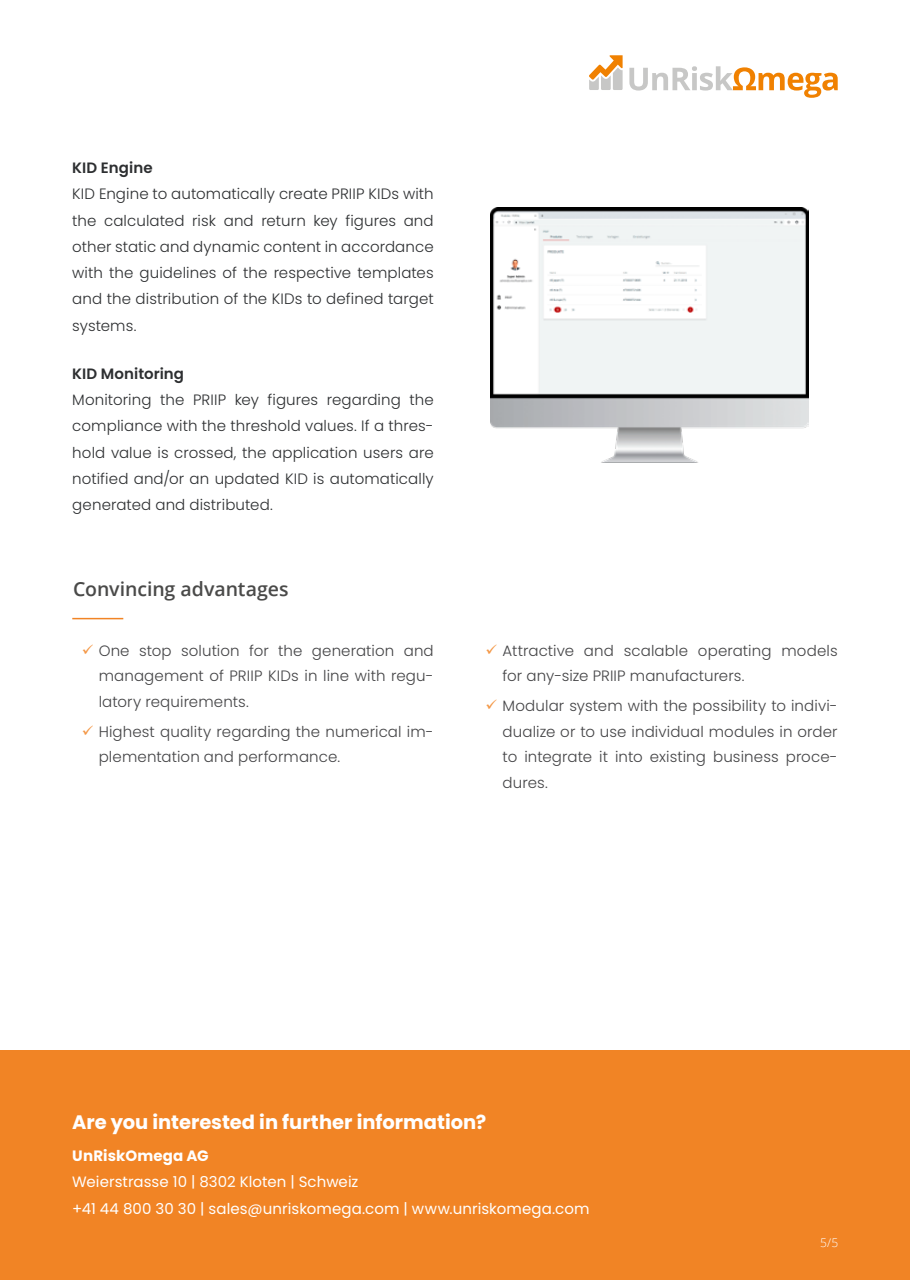
<style>
.page{position:relative;width:910px;height:1280px;background:#fff}
.page>*{position:absolute;margin:0;border:0;box-sizing:border-box;transform-origin:0 0}
.t1{font:700 19.5px "Poppins";color:#fff}
.t2{font:600 19.5px "Open Sans";letter-spacing:-.005em;color:#4a4a49}
.t3{font:300 15px/26.2px "Poppins";letter-spacing:.005em;color:#2d2f31;text-align:justify}
.t4{font:300 15px/25.5px "Poppins";letter-spacing:.01em;color:#444446;text-align:justify}
.t5{font:15px/26.2px "Poppins";letter-spacing:.005em;color:#fff}
.t6{font:600 15px "Poppins";letter-spacing:.005em;color:#2d2f31}
.t7{font:700 15px "Poppins";letter-spacing:.01em;color:#fff}
.t8{font:300 12px "Open Sans";color:#fff}
</style>
<div class="page">
<div style="left:0;top:1050px;width:910px;height:230px;background:#f18425"></div>
<hr style="left:72px;top:618px;width:51px;height:1px;background:#f18425">
<svg style="left:589px;top:55px;width:34px;height:35px"></svg>
<svg style="left:629px;top:66px;width:209px;height:32px"></svg>
<img style="left:491px;top:207px;width:317px;height:255px">
<p class="t6" style="left:72px;top:159px;width:82px">KID Engine</p>
<p class="t3" style="left:72px;top:181px;width:363px">KID Engine to automatically create PRIIP KIDs with the calculated risk and return key figures and other static and dynamic content in accordance with the guidelines of the respective templates and the distribution of the KIDs to defined target systems.</p>
<p class="t6" style="left:72px;top:365px;width:113px">KID Monitoring</p>
<p class="t3" style="left:72px;top:387px;width:363px">Monitoring the PRIIP key figures regarding the compliance with the threshold values. If a thres&shy;hold value is crossed, the application users are notified and/or an updated KID is automatically generated and distributed.</p>
<h1 class="t2" style="left:73px;top:576px;width:217px">Convincing advantages</h1>
<p class="t4" style="left:99px;top:638px;width:337px">One stop solution for the generation and management of PRIIP KIDs in line with regu&shy;latory requirements.</p>
<p class="t4" style="left:99px;top:719px;width:337px">Highest quality regarding the numerical im&shy;plementation and performance.</p>
<p class="t4" style="left:503px;top:638px;width:337px">Attractive and scalable operating models for any-size PRIIP manufacturers.</p>
<p class="t4" style="left:503px;top:693px;width:337px">Modular system with the possibility to indivi&shy;dualize or to use individual modules in order to integrate it into existing business proce&shy;dures.</p>
<h1 class="t1" style="left:72px;top:1111px;width:416px">Are you interested in further information?</h1>
<p class="t7" style="left:72px;top:1147px;width:138px">UnRiskOmega AG</p>
<p class="t5" style="left:72px;top:1169px;width:519px">Weierstrasse 10 | 8302 Kloten | Schweiz<br>+41 44 800 30 30 | sales@unriskomega.com | www.unriskomega.com</p>
<p class="t8" style="left:820px;top:1234px;width:20px">5/5</p>
</div>
